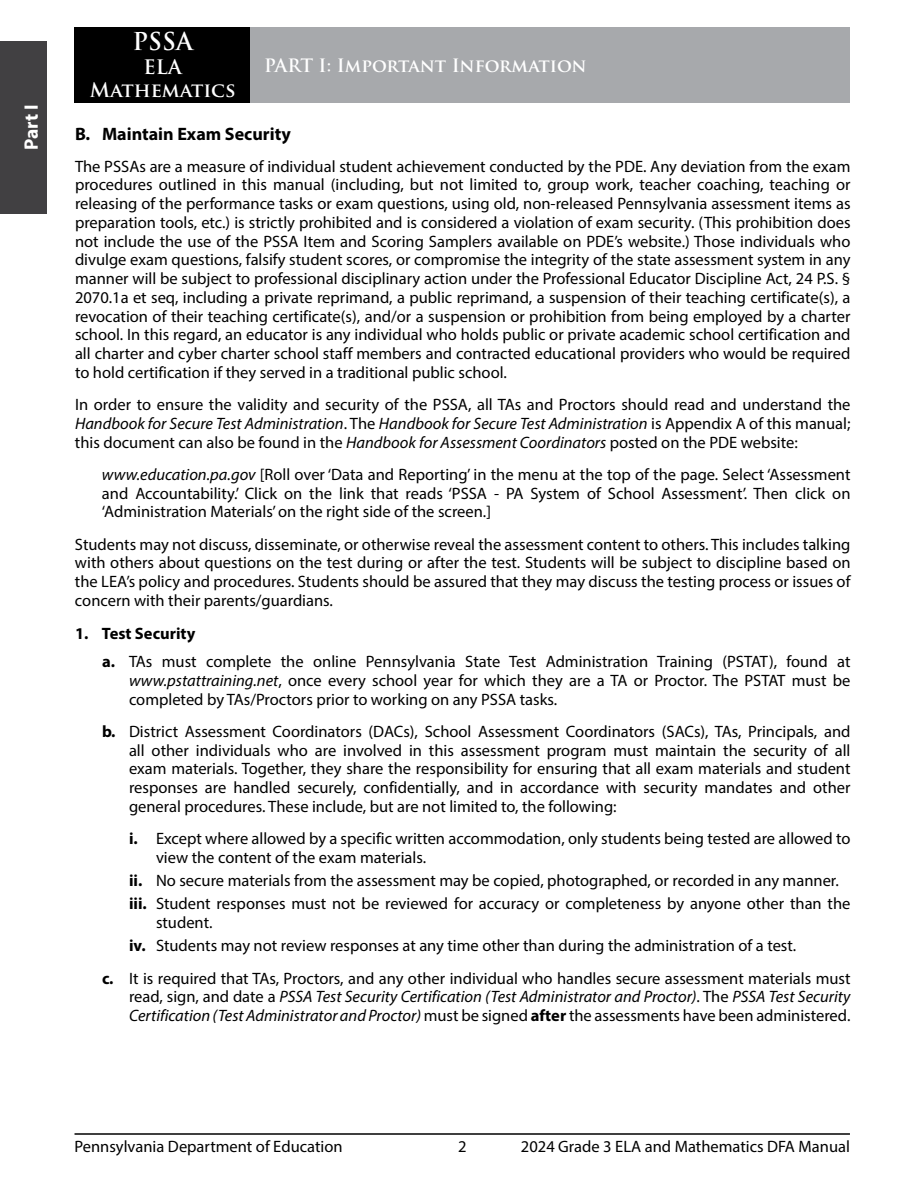
<style>
.page{position:relative;width:918px;height:1188px;background:#fff}
.page>*{position:absolute;margin:0;border:0;box-sizing:border-box;transform-origin:0 0}
.t1{font:700 24px "Trajan Pro";color:#fff}
.t2{font:700 19.5px/23.4px "Trajan Pro";color:#fff;text-align:center}
.t3{font:700 19.5px "Myriad Pro";color:#fff}
.t4{font:700 18px "Trajan Pro";color:#fff}
.t5{font:700 18px "Myriad Pro";color:#000}
.t6{font:16.5px/18.8px "Myriad Pro";color:#000;text-align:justify}
.t7{font:700 16.5px "Myriad Pro";color:#000}
.s1{font-style:italic}
.s2{font-weight:700}
</style>
<div class="page">
<div style="left:75px;top:27px;width:176px;height:76px;background:#000"></div>
<hr style="left:75px;top:1133px;width:775px;height:2px;background:#000">
<div style="left:0;top:41px;width:47px;height:173px;background:#414042"></div>
<div style="left:251px;top:27px;width:599px;height:76px;background:#a7a9ac"></div>
<p class="t3" style="left:19px;top:150px;width:47px;rotate:-90deg">Part I</p>
<h1 class="t1" style="left:132px;top:27px;width:62px">PSSA</h1>
<p class="t2" style="left:90px;top:55px;width:147px">ELA<br>Mathematics</p>
<p class="t4" style="left:264px;top:54px;width:324px">PART I: Important Information</p>
<h2 class="t5" style="left:75px;top:122px;width:217px">B. Maintain Exam Security</h2>
<p class="t6" style="left:75px;top:157px;width:777px">The PSSAs are a measure of individual student achievement conducted by the PDE. Any deviation from the exam procedures outlined in this manual (including, but not limited to, group work, teacher coaching, teaching or releasing of the performance tasks or exam questions, using old, non-released Pennsylvania assessment items as preparation tools, etc.) is strictly prohibited and is considered a violation of exam security. (This prohibition does not include the use of the PSSA Item and Scoring Samplers available on PDE’s website.) Those individuals who divulge exam questions, falsify student scores, or compromise the integrity of the state assessment system in any manner will be subject to professional disciplinary action under the Professional Educator Discipline Act, 24 P.S. § 2070.1a et seq, including a private reprimand, a public reprimand, a suspension of their teaching certificate(s), a revocation of their teaching certificate(s), and/or a suspension or prohibition from being employed by a charter school. In this regard, an educator is any individual who holds public or private academic school certification and all charter and cyber charter school staff members and contracted educational providers who would be required to hold certification if they served in a traditional public school.</p>
<p class="t6" style="left:75px;top:395px;width:777px">In order to ensure the validity and security of the PSSA, all TAs and Proctors should read and understand the <span class="s1">Handbook for Secure Test Administration</span>. The <span class="s1">Handbook for Secure Test Administration</span> is Appendix A of this manual; this document can also be found in the <span class="s1">Handbook for Assessment Coordinators</span> posted on the PDE website:</p>
<p class="t6" style="left:102px;top:465px;width:750px"><span class="s1">www.education.pa.gov</span> [Roll over ‘Data and Reporting’ in the menu at the top of the page. Select ‘Assessment and Accountability.’ Click on the link that reads ‘PSSA - PA System of School Assessment’. Then click on ‘Administration Materials’ on the right side of the screen.]</p>
<p class="t6" style="left:75px;top:535px;width:777px">Students may not discuss, disseminate, or otherwise reveal the assessment content to others. This includes talking with others about questions on the test during or after the test. Students will be subject to discipline based on the LEA’s policy and procedures. Students should be assured that they may discuss the testing process or issues of concern with their parents/guardians.</p>
<h3 class="t7" style="left:75px;top:623px;width:122px">1. Test Security</h3>
<p class="t6" style="left:129px;top:652px;width:723px;text-indent:-27px"><span class="s2">a.</span> TAs must complete the online Pennsylvania State Test Administration Training (PSTAT), found at <span class="s1">www.pstattraining.net</span>, once every school year for which they are a TA or Proctor. The PSTAT must be completed by TAs/Proctors prior to working on any PSSA tasks.</p>
<p class="t6" style="left:129px;top:722px;width:723px;text-indent:-27px"><span class="s2">b.</span> District Assessment Coordinators (DACs), School Assessment Coordinators (SACs), TAs, Principals, and all other individuals who are involved in this assessment program must maintain the security of all exam materials. Together, they share the responsibility for ensuring that all exam materials and student responses are handled securely, confidentially, and in accordance with security mandates and other general procedures. These include, but are not limited to, the following:</p>
<p class="t6" style="left:156px;top:829px;width:696px;text-indent:-27px"><span class="s2">i.</span> Except where allowed by a specific written accommodation, only students being tested are allowed to view the content of the exam materials.</p>
<p class="t6" style="left:129px;top:871px;width:711px"><span class="s2">ii.</span> No secure materials from the assessment may be copied, photographed, or recorded in any manner.</p>
<p class="t6" style="left:156px;top:894px;width:696px;text-indent:-27px"><span class="s2">iii.</span> Student responses must not be reviewed for accuracy or completeness by anyone other than the student.</p>
<p class="t6" style="left:129px;top:936px;width:669px"><span class="s2">iv.</span> Students may not review responses at any time other than during the administration of a test.</p>
<p class="t6" style="left:129px;top:968px;width:723px;text-indent:-27px"><span class="s2">c.</span> It is required that TAs, Proctors, and any other individual who handles secure assessment materials must read, sign, and date a <span class="s1">PSSA Test Security Certification (Test Administrator and Proctor)</span>. The <span class="s1">PSSA Test Security Certification (Test Administrator and Proctor)</span> must be signed <span class="s2">after</span> the assessments have been administered.</p>
<p class="t6" style="left:75px;top:1137px;width:270px">Pennsylvania Department of Education</p>
<p class="t6" style="left:458px;top:1137px;width:10px">2</p>
<p class="t6" style="left:521px;top:1137px;width:331px">2024 Grade 3 ELA and Mathematics DFA Manual</p>
</div>
